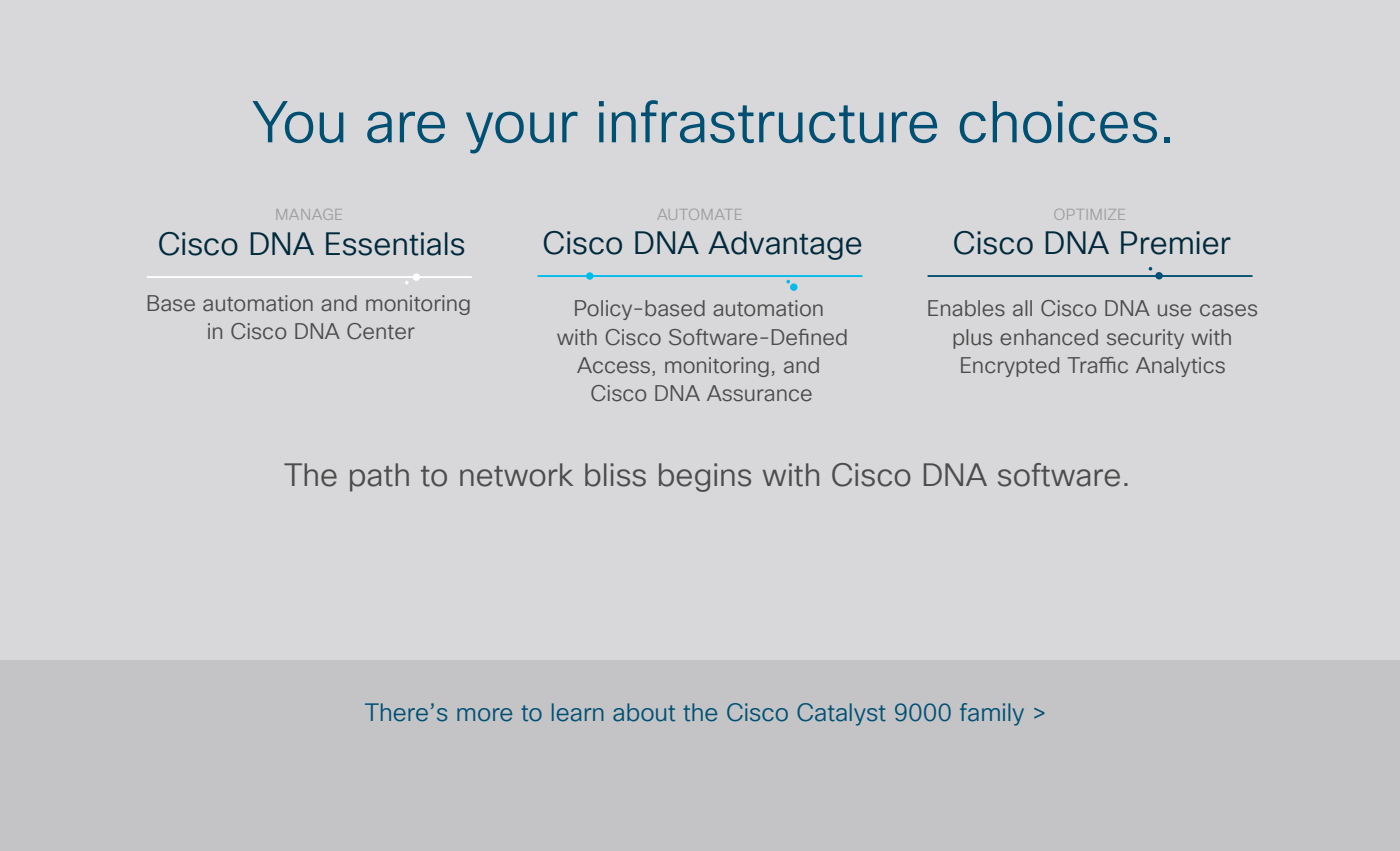
<style>
.page{position:relative;width:1400px;height:851px;background:#fff}
.page>*{position:absolute;margin:0;border:0;box-sizing:border-box;transform-origin:0 0}
.t1{font:57.23px "Cisco Sans TT Light";color:#005073}
.t2{font:31.5px "Cisco Sans TT Light";color:#00293c}
.t3{font:31.5px "Cisco Sans TT Light";color:#4d4c4c}
.t4{font:24.5px "Cisco Sans TT Light";color:#005073}
.t5{font:22.05px/28.3px "Cisco Sans TT Light";color:#4d4c4c;text-align:center}
.t6{font:15.75px "Cisco Sans TT Light";letter-spacing:.02em;color:#9e9ea2}
</style>
<div class="page">
<div style="left:0;top:0;width:1400px;height:730px;background:#d8d8da"></div>
<hr style="left:147px;top:276px;width:324px;height:2px;background:#fff">
<div style="left:413px;top:273px;width:7px;height:8px;background:#fff;border-radius:50%"></div>
<hr style="left:538px;top:275px;width:324px;height:2px;background:#00bceb">
<div style="left:586px;top:272px;width:8px;height:8px;background:#00bceb;border-radius:50%"></div>
<svg style="left:786px;top:280px;width:12px;height:11px"></svg>
<hr style="left:928px;top:275px;width:324px;height:2px;background:#005073">
<svg style="left:1148px;top:267px;width:15px;height:13px"></svg>
<div style="left:0;top:661px;width:1400px;height:190px;background:#c4c4c7"></div>
<h1 class="t1" style="left:252px;top:85px;width:925px">You are your infrastructure choices.</h1>
<p class="t6" style="left:275px;top:204px;width:70px">MANAGE</p>
<p class="t6" style="left:657px;top:204px;width:87px">AUTOMATE</p>
<p class="t6" style="left:1054px;top:204px;width:74px">OPTIMIZE</p>
<h2 class="t2" style="left:158px;top:223px;width:309px">Cisco DNA Essentials</h2>
<h2 class="t2" style="left:543px;top:222px;width:322px">Cisco DNA Advantage</h2>
<p class="t5" style="left:146px;top:290px;width:327px">Base automation and monitoring in Cisco DNA Center</p>
<p class="t5" style="left:557px;top:295px;width:293px">Policy-based automation with Cisco Software-Defined<br>Access, monitoring, and<br>Cisco DNA Assurance</p>
<h2 class="t2" style="left:953px;top:222px;width:279px">Cisco DNA Premier</h2>
<p class="t5" style="left:927px;top:295px;width:333px">Enables all Cisco DNA use cases plus enhanced security with<br>Encrypted Traffic Analytics</p>
<h2 class="t3" style="left:284px;top:454px;width:848px">The path to network bliss begins with Cisco DNA software.</h2>
<p class="t4" style="left:365px;top:696px;width:684px">There’s more to learn about the Cisco Catalyst 9000 family &gt;</p>
</div>
